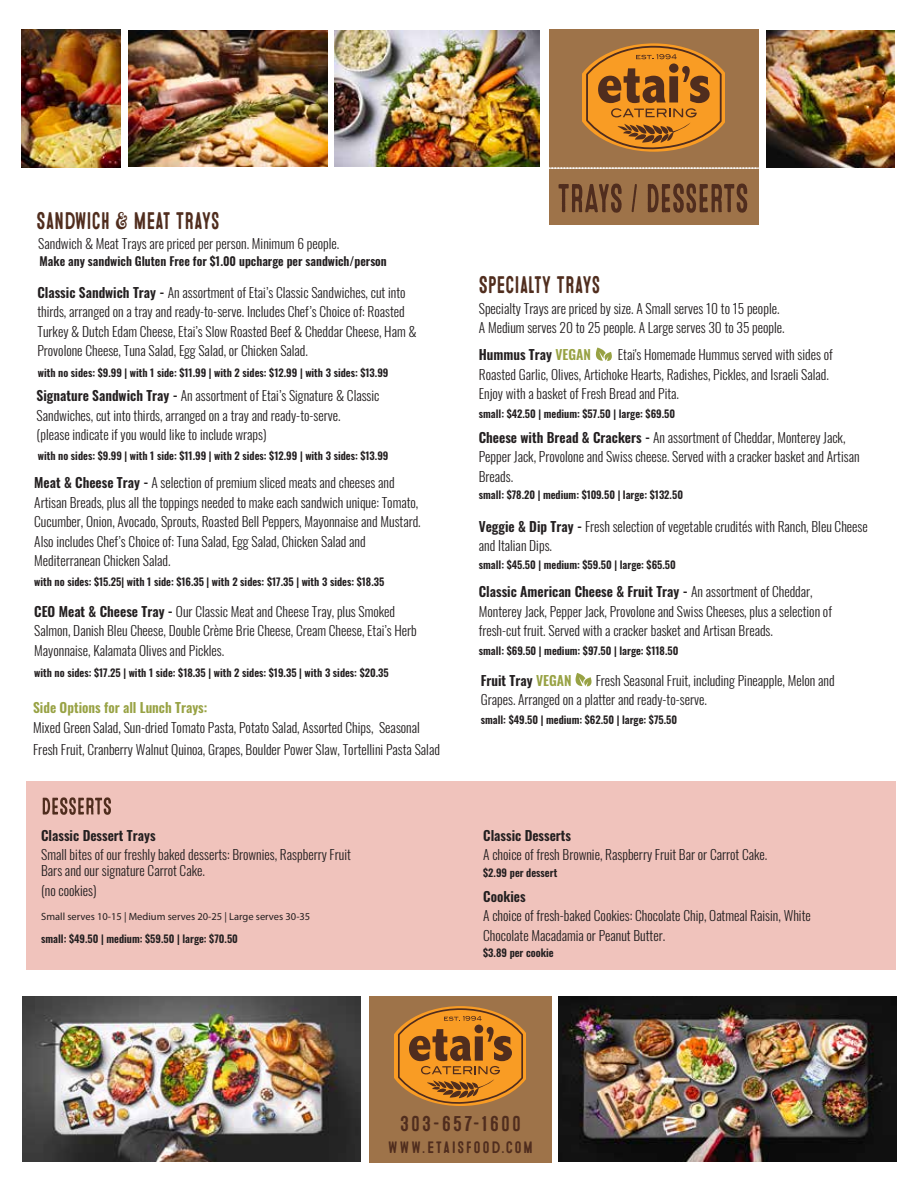
<style>
.page{position:relative;width:918px;height:1188px;background:#fff}
.page>*{position:absolute;margin:0;border:0;box-sizing:border-box;transform-origin:0 0}
.t1{font:24px "Microbrew One";letter-spacing:-.01em;color:#502d1e;scale:.85 1}
.t2{font:21.45px "Microbrew One";letter-spacing:.1em;color:#502d1e}
.t3{font:16.5px "Microbrew One";letter-spacing:.095em;color:#502d1e}
.t4{font:300 13.5px/19.5px "Oswald";color:#231f20}
.t5{font:600 13.5px "Oswald";color:#231f20}
.t6{font:600 13.5px "Oswald";color:#98a244}
.t7{font:600 12px "Oswald";color:#231f20}
.t8{font:600 10.5px "Oswald";color:#231f20}
.t9{font:10.5px "Myriad Pro";color:#231f20}
.s1{font-weight:600}
.s2{color:#98a244}
</style>
<div class="page">
<div style="left:26px;top:782px;width:869px;height:188px;background:#f0c3bc"></div>
<div style="left:549px;top:29px;width:210px;height:196px;background:#9e7349"></div>
<svg style="left:583px;top:43px;width:142px;height:109px"></svg>
<svg style="left:549px;top:167px;width:210px;height:2px"></svg>
<svg style="left:43px;top:797px;width:68px;height:18px"></svg>
<img style="left:558px;top:997px;width:339px;height:165px">
<img style="left:23px;top:997px;width:338px;height:165px">
<img style="left:128px;top:31px;width:199px;height:135px">
<img style="left:21px;top:30px;width:100px;height:138px">
<svg style="left:558px;top:183px;width:189px;height:30px"></svg>
<img style="left:335px;top:30px;width:205px;height:137px">
<img style="left:767px;top:31px;width:128px;height:137px">
<div style="left:369px;top:996px;width:183px;height:167px;background:#9e7349"></div>
<svg style="left:395px;top:1006px;width:131px;height:100px;background:#c37b28"></svg>
<svg style="left:596px;top:348px;width:16px;height:13px"></svg>
<svg style="left:576px;top:673px;width:16px;height:13px"></svg>
<h1 class="t1" style="left:37px;top:207px;width:217px">SANDWICH &amp; MEAT TRAYS</h1>
<p class="t4" style="left:38px;top:233px;width:303px">Sandwich &amp; Meat Trays are priced per person. Minimum 6 people.</p>
<p class="t7" style="left:40px;top:255px;width:349px">Make any sandwich Gluten Free for $1.00 upcharge per sandwich/person</p>
<p class="t4" style="left:37px;top:281px;width:381px"><span class="s1">Classic Sandwich Tray -</span> An assortment of Etai’s Classic Sandwiches, cut into thirds, arranged on a tray and ready-to-serve. Includes Chef’s Choice of: Roasted Turkey &amp; Dutch Edam Cheese, Etai’s Slow Roasted Beef &amp; Cheddar Cheese, Ham &amp; Provolone Cheese, Tuna Salad, Egg Salad, or Chicken Salad.</p>
<p class="t4" style="left:37px;top:384px;width:344px"><span class="s1">Signature Sandwich Tray -</span> An assortment of Etai’s Signature &amp; Classic<br>Sandwiches, cut into thirds, arranged on a tray and ready-to-serve.<br>(please indicate if you would like to include wraps)</p>
<p class="t8" style="left:38px;top:367px;width:352px">with no sides: $9.99 | with 1 side: $11.99 | with 2 sides: $12.99 | with 3 sides: $13.99</p>
<p class="t8" style="left:38px;top:450px;width:352px">with no sides: $9.99 | with 1 side: $11.99 | with 2 sides: $12.99 | with 3 sides: $13.99</p>
<p class="t4" style="left:34px;top:471px;width:388px"><span class="s1">Meat &amp; Cheese Tray -</span> A selection of premium sliced meats and cheeses and Artisan Breads, plus all the toppings needed to make each sandwich unique: Tomato, Cucumber, Onion, Avocado, Sprouts, Roasted Bell Peppers, Mayonnaise and Mustard.<br>Also includes Chef’s Choice of: Tuna Salad, Egg Salad, Chicken Salad and Mediterranean Chicken Salad.</p>
<p class="t8" style="left:34px;top:577px;width:352px">with no sides: $15.25| with 1 side: $16.35 | with 2 sides: $17.35 | with 3 sides: $18.35</p>
<p class="t4" style="left:34px;top:600px;width:384px"><span class="s1">CEO Meat &amp; Cheese Tray -</span> Our Classic Meat and Cheese Tray, plus Smoked<br>Salmon, Danish Bleu Cheese, Double Crème Brie Cheese, Cream Cheese, Etai’s Herb<br>Mayonnaise, Kalamata Olives and Pickles.</p>
<p class="t8" style="left:34px;top:667px;width:356px">with no sides: $17.25 | with 1 side: $18.35 | with 2 sides: $19.35 | with 3 sides: $20.35</p>
<p class="t6" style="left:33px;top:701px;width:176px">Side Options for all Lunch Trays:</p>
<p class="t4" style="left:33px;top:715px;width:408px;line-height:22.5px">Mixed Green Salad, Sun-dried Tomato Pasta, Potato Salad, Assorted Chips, Seasonal<br>Fresh Fruit, Cranberry Walnut Quinoa, Grapes, Boulder Power Slaw, Tortellini Pasta Salad</p>
<p class="t5" style="left:41px;top:828px;width:116px">Classic Dessert Trays</p>
<p class="t4" style="left:41px;top:845px;width:311px;line-height:16.4px">Small bites of our freshly baked desserts: Brownies, Raspberry Fruit<br>Bars and our signature Carrot Cake.</p>
<p class="t4" style="left:41px;top:879px;width:57px">(no cookies)</p>
<p class="t9" style="left:41px;top:910px;width:271px">Small serves 10-15 | Medium serves 20-25 | Large serves 30-35</p>
<p class="t8" style="left:41px;top:934px;width:198px">small: $49.50 | medium: $59.50 | large: $70.50</p>
<h1 class="t1" style="left:479px;top:271px;width:144px">SPECIALTY TRAYS</h1>
<p class="t4" style="left:479px;top:297px;width:307px">Specialty Trays are priced by size. A Small serves 10 to 15 people.<br>A Medium serves 20 to 25 people. A Large serves 30 to 35 people.</p>
<p class="t5" style="left:479px;top:348px;width:114px">Hummus Tray <span class="s2">VEGAN</span></p>
<p class="t4" style="left:479px;top:343px;width:356px;text-indent:139px">Etai's Homemade Hummus served with sides of<br>Roasted Garlic, Olives, Artichoke Hearts, Radishes, Pickles, and Israeli Salad.<br>Enjoy with a basket of Fresh Bread and Pita.</p>
<p class="t8" style="left:479px;top:408px;width:198px">small: $42.50 | medium: $57.50 | large: $69.50</p>
<p class="t4" style="left:479px;top:426px;width:382px"><span class="s1">Cheese with Bread &amp; Crackers -</span> An assortment of Cheddar, Monterey Jack,<br>Pepper Jack, Provolone and Swiss cheese. Served with a cracker basket and Artisan<br>Breads.</p>
<p class="t8" style="left:479px;top:490px;width:206px">small: $78.20 | medium: $109.50 | large: $132.50</p>
<p class="t4" style="left:479px;top:515px;width:391px"><span class="s1">Veggie &amp; Dip Tray -</span> Fresh selection of vegetable crudités with Ranch, Bleu Cheese and Italian Dips.</p>
<p class="t8" style="left:479px;top:559px;width:199px">small: $45.50 | medium: $59.50 | large: $65.50</p>
<p class="t4" style="left:479px;top:581px;width:355px"><span class="s1">Classic American Cheese &amp; Fruit Tray -</span> An assortment of Cheddar,<br>Monterey Jack, Pepper Jack, Provolone and Swiss Cheeses, plus a selection of fresh-cut fruit. Served with a cracker basket and Artisan Breads.</p>
<p class="t8" style="left:479px;top:645px;width:201px">small: $69.50 | medium: $97.50 | large: $118.50</p>
<p class="t5" style="left:481px;top:673px;width:92px">Fruit Tray <span class="s2">VEGAN</span></p>
<p class="t4" style="left:481px;top:669px;width:355px;text-indent:115px">Fresh Seasonal Fruit, including Pineapple, Melon and<br>Grapes. Arranged on a platter and ready-to-serve.</p>
<p class="t8" style="left:481px;top:714px;width:198px">small: $49.50 | medium: $62.50 | large: $75.50</p>
<p class="t5" style="left:483px;top:828px;width:89px">Classic Desserts</p>
<p class="t4" style="left:483px;top:843px;width:286px">A choice of fresh Brownie, Raspberry Fruit Bar or Carrot Cake.</p>
<p class="t8" style="left:483px;top:867px;width:76px">$2.99 per dessert</p>
<p class="t5" style="left:483px;top:889px;width:44px">Cookies</p>
<p class="t4" style="left:483px;top:904px;width:329px">A choice of fresh-baked Cookies: Chocolate Chip, Oatmeal Raisin, White<br>Chocolate Macadamia or Peanut Butter.</p>
<p class="t8" style="left:483px;top:947px;width:72px">$3.89 per cookie</p>
<h2 class="t2" style="left:400px;top:1112px;width:122px">303-657-1600</h2>
<p class="t3" style="left:388px;top:1137px;width:147px">WWW.ETAISFOOD.COM</p>
</div>
